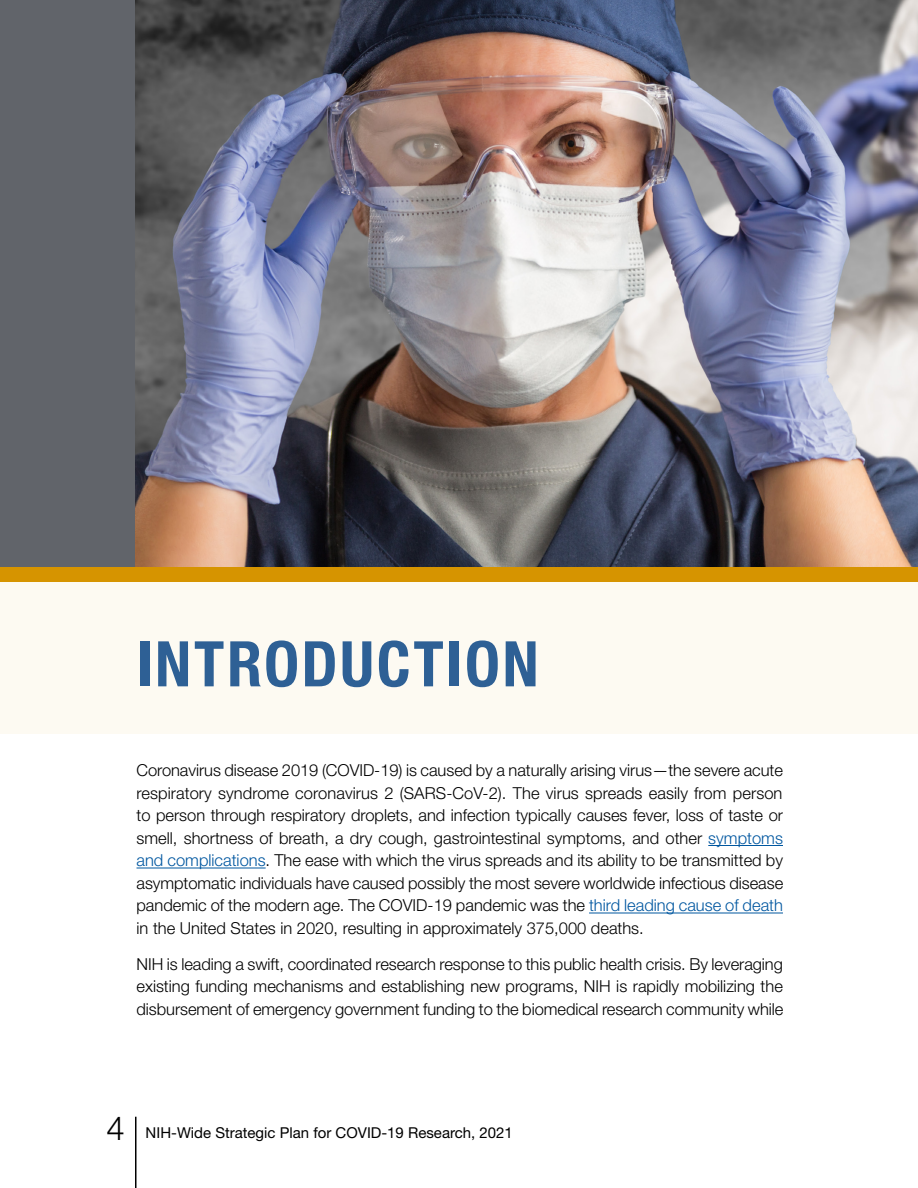
<style>
.page{position:relative;width:918px;height:1188px;background:#fff}
.page>*{position:absolute;margin:0;border:0;box-sizing:border-box;transform-origin:0 0}
.t1{font:700 condensed 63px "Helvetica Neue LT Std";letter-spacing:.04em;color:#2e6095}
.t2{font:300 16.5px/22.5px "Helvetica Neue LT Std";letter-spacing:-.005em;color:#000;text-align:justify}
.t3{font:15px "Helvetica Neue LT Std";color:#000}
.s1{color:#0057a0}
.s2{font-weight:300;font-size:33px}
</style>
<div class="page">
<hr style="left:135px;top:1117px;width:1px;height:71px;background:#000">
<div style="left:0;top:572px;width:918px;height:162px;background:#fdfaf2"></div>
<img style="left:135px;top:0;width:783px;height:567px">
<div style="left:0;top:0;width:135px;height:567px;background:#61646a"></div>
<div style="left:0;top:567px;width:918px;height:14px;background:#d69400"></div>
<hr style="left:708px;top:845px;width:75px;height:1px;background:#0057a0">
<hr style="left:136px;top:868px;width:130px;height:1px;background:#0057a0">
<hr style="left:589px;top:913px;width:194px;height:1px;background:#0057a0">
<h1 class="t1" style="left:136px;top:626px;width:404px">INTRODUCTION</h1>
<p class="t2" style="left:136px;top:759px;width:648px">Coronavirus disease 2019 (COVID-19) is caused by a naturally arising virus—the severe acute respiratory syndrome coronavirus 2 (SARS-CoV-2). The virus spreads easily from person to person through respiratory droplets, and infection typically causes fever, loss of taste or smell, shortness of breath, a dry cough, gastrointestinal symptoms, and other <span class="s1">symptoms and complications</span>. The ease with which the virus spreads and its ability to be transmitted by asymptomatic individuals have caused possibly the most severe worldwide infectious disease pandemic of the modern age. The COVID-19 pandemic was the <span class="s1">third leading cause of death </span>in the United States in 2020, resulting in approximately 375,000 deaths.</p>
<p class="t2" style="left:136px;top:952px;width:648px">NIH is leading a swift, coordinated research response to this public health crisis. By leveraging existing funding mechanisms and establishing new programs, NIH is rapidly mobilizing the disbursement of emergency government funding to the biomedical research community while</p>
<p class="t3" style="left:106px;top:1124px;width:408px"><span class="s2">4</span> NIH-Wide Strategic Plan for COVID-19 Research, 2021</p>
</div>
